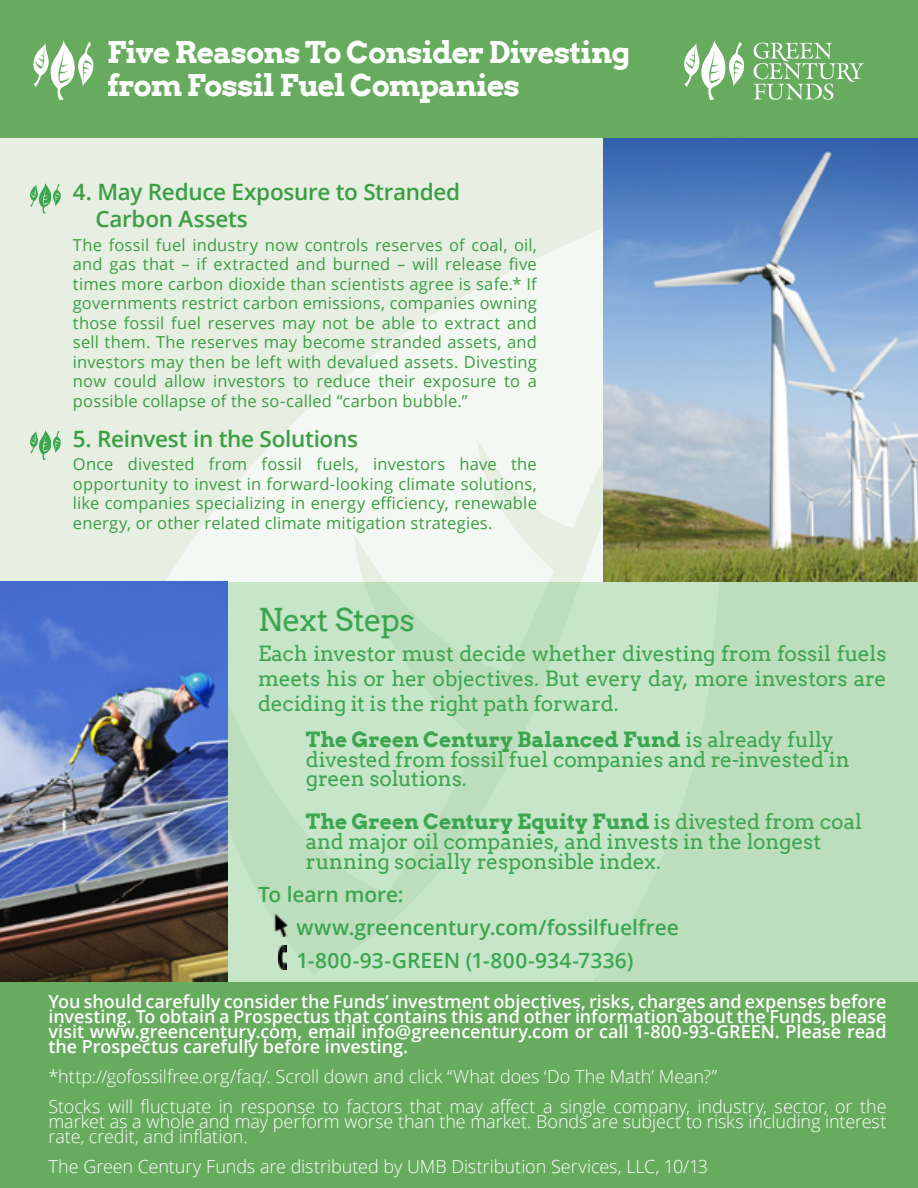
<style>
.page{position:relative;width:918px;height:1188px;background:#fff}
.page>*{position:absolute;margin:0;border:0;box-sizing:border-box;transform-origin:0 0}
.t1{font:31.5px "Arvo";letter-spacing:-.02em;color:#3ba650}
.t2{font:700 30px/33px "Arvo";letter-spacing:-.03em;color:#fff}
.t3{font:600 22.5px/27px "Open Sans";letter-spacing:-.015em;color:#3a9e42}
.t4{font:21px/19.5px "Arvo";letter-spacing:-.015em;color:#3ba650}
.t5{font:600 21px/33px "Open Sans";color:#3ba650}
.t6{font:300 18px/30px "Open Sans";letter-spacing:-.005em;color:#fff}
.t7{font:600 18px/15px "Open Sans";color:#fff;text-align:justify}
.t8{font:16.5px/19.5px "Open Sans";letter-spacing:.01em;color:#3a9e42;text-align:justify}
.s1{font-weight:700}
</style>
<div class="page">
<svg style="left:0;top:138px;width:604px;height:444px;fill:#e6efe2"></svg>
<svg style="left:457px;top:217px;width:147px;height:365px;fill:#f4f8f2"></svg>
<div style="left:228px;top:582px;width:690px;height:400px;background:#c7e5c8"></div>
<img style="left:0;top:582px;width:228px;height:400px">
<img style="left:604px;top:138px;width:314px;height:444px">
<div style="left:0;top:0;width:918px;height:138px;background:#67ac5e"></div>
<div style="left:0;top:982px;width:918px;height:206px;background:#67ac5e"></div>
<svg style="left:754px;top:43px;width:110px;height:57px"></svg>
<svg style="left:684px;top:40px;width:61px;height:60px"></svg>
<svg style="left:33px;top:40px;width:61px;height:60px"></svg>
<svg style="left:30px;top:183px;width:31px;height:31px"></svg>
<svg style="left:30px;top:429px;width:31px;height:31px"></svg>
<img style="left:271px;top:915px;width:22px;height:22px">
<img style="left:278px;top:945px;width:9px;height:25px">
<h2 class="t2" style="left:107px;top:35px;width:525px">Five Reasons To Consider Divesting from Fossil Fuel Companies</h2>
<h3 class="t3" style="left:95px;top:178px;width:366px;text-indent:-22px">4. May Reduce Exposure to Stranded<br>Carbon Assets</h3>
<p class="t8" style="left:73px;top:235px;width:465px">The fossil fuel industry now controls reserves of coal, oil, and gas that – if extracted and burned – will release five times more carbon dioxide than scientists agree is safe.* If governments restrict carbon emissions, companies owning those fossil fuel reserves may not be able to extract and sell them. The reserves may become stranded assets, and investors may then be left with devalued assets. Divesting now could allow investors to reduce their exposure to a possible collapse of the so-called “carbon bubble.”</p>
<h3 class="t3" style="left:73px;top:425px;width:287px">5. Reinvest in the Solutions</h3>
<p class="t8" style="left:73px;top:454px;width:465px">Once divested from fossil fuels, investors have the opportunity to invest in forward-looking climate solutions, like companies specializing in energy efficiency, renewable energy, or other related climate mitigation strategies.</p>
<h1 class="t1" style="left:258px;top:601px;width:158px">Next Steps</h1>
<p class="t4" style="left:258px;top:641px;width:630px;line-height:25.2px;text-align:justify">Each investor must decide whether divesting from fossil fuels meets his or her objectives. But every day, more investors are deciding it is the right path forward.</p>
<p class="t4" style="left:306px;top:730px;width:545px"><span class="s1">The Green Century Balanced Fund</span> is already fully divested from fossil fuel companies and re-invested in green solutions.</p>
<p class="t4" style="left:306px;top:812px;width:558px"><span class="s1">The Green Century Equity Fund</span> is divested from coal and major oil companies, and invests in the longest running socially responsible index.</p>
<p class="t5" style="left:296px;top:877px;width:384px;text-indent:-38px">To learn more: www.greencentury.com/fossilfuelfree<br>1-800-93-GREEN (1-800-934-7336)</p>
<p class="t7" style="left:49px;top:993px;width:840px">You should carefully consider the Funds’ investment objectives, risks, charges and expenses before investing. To obtain a Prospectus that contains this and other information about the Funds, please visit www.greencentury.com, email info@greencentury.com or call 1-800-93-GREEN. Please read the Prospectus carefully before investing.</p>
<p class="t6" style="left:49px;top:1061px;width:840px">*http://gofossilfree.org/faq/. Scroll down and click “What does ‘Do The Math’ Mean?”<br>Stocks will fluctuate in response to factors that may affect a single company, industry, sector, or the</p>
<p class="t6" style="left:49px;top:1113px;width:839px;line-height:15px">market as a whole and may perform worse than the market. Bonds are subject to risks including interest rate, credit, and inflation.</p>
<p class="t6" style="left:49px;top:1151px;width:661px">The Green Century Funds are distributed by UMB Distribution Services, LLC, 10/13</p>
</div>
